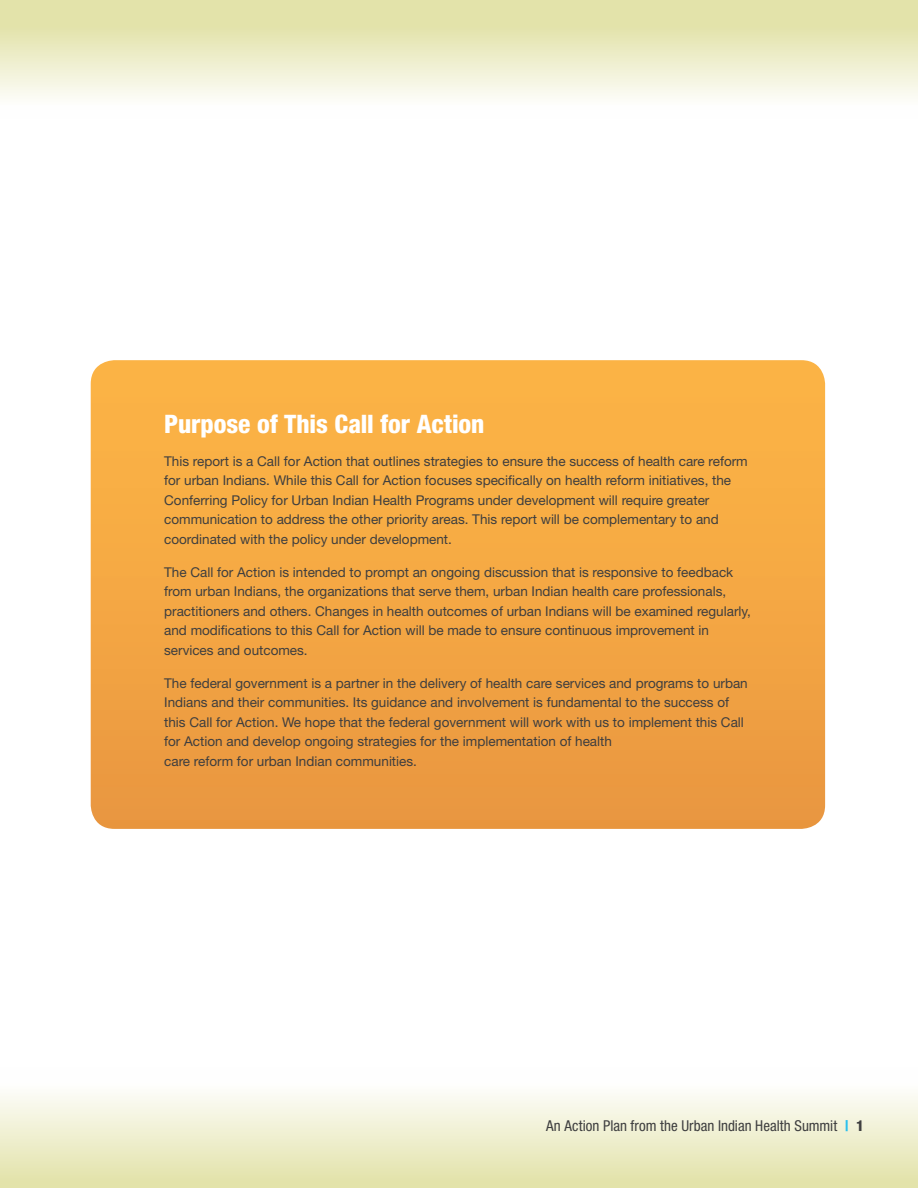
<style>
.page{position:relative;width:918px;height:1188px;background:#fff}
.page>*{position:absolute;margin:0;border:0;box-sizing:border-box;transform-origin:0 0}
.h2_b{font:800 condensed 25.5px "Helvetica Neue";letter-spacing:-.005em;color:#fff}
.t1{font:condensed 15px "Helvetica Neue";letter-spacing:.005em;color:#3e3e3f}
.body_b{font:13.5px/19.5px "Helvetica Neue";color:#3e3e3f}
.s1{font-weight:800;color:#2bc0ee}
.s2{font-weight:800}
</style>
<div class="page">
<div style="left:0;top:1067px;width:918px;height:121px;background:linear-gradient(to bottom,#fff,#e2e2a7)"></div>
<div style="left:0;top:0;width:918px;height:119px;background:linear-gradient(to bottom,#dede9a,#fff)"></div>
<svg style="left:91px;top:360px;width:734px;height:469px;background:#f3a643"></svg>
<p class="h2_b" style="left:164px;top:408px;width:322px">Purpose of This Call for Action</p>
<p class="body_b" style="left:164px;top:451px;width:585px">This report is a Call for Action that outlines strategies to ensure the success of health care reform for urban Indians. While this Call for Action focuses specifically on health reform initiatives, the Conferring Policy for Urban Indian Health Programs under development will require greater communication to address the other priority areas. This report will be complementary to and coordinated with the policy under development.</p>
<p class="body_b" style="left:164px;top:562px;width:588px">The Call for Action is intended to prompt an ongoing discussion that is responsive to feedback from urban Indians, the organizations that serve them, urban Indian health care professionals, practitioners and others. Changes in health outcomes of urban Indians will be examined regularly, and modifications to this Call for Action will be made to ensure continuous improvement in services and outcomes.</p>
<p class="body_b" style="left:164px;top:673px;width:585px">The federal government is a partner in the delivery of health care services and programs to urban Indians and their communities. Its guidance and involvement is fundamental to the success of this Call for Action. We hope that the federal government will work with us to implement this Call for Action and develop ongoing strategies for the implementation of health<br>care reform for urban Indian communities.</p>
<p class="t1" style="left:546px;top:1117px;width:319px">An Action Plan from the Urban Indian Health Summit <span class="s1">|</span> <span class="s2">1</span></p>
</div>
